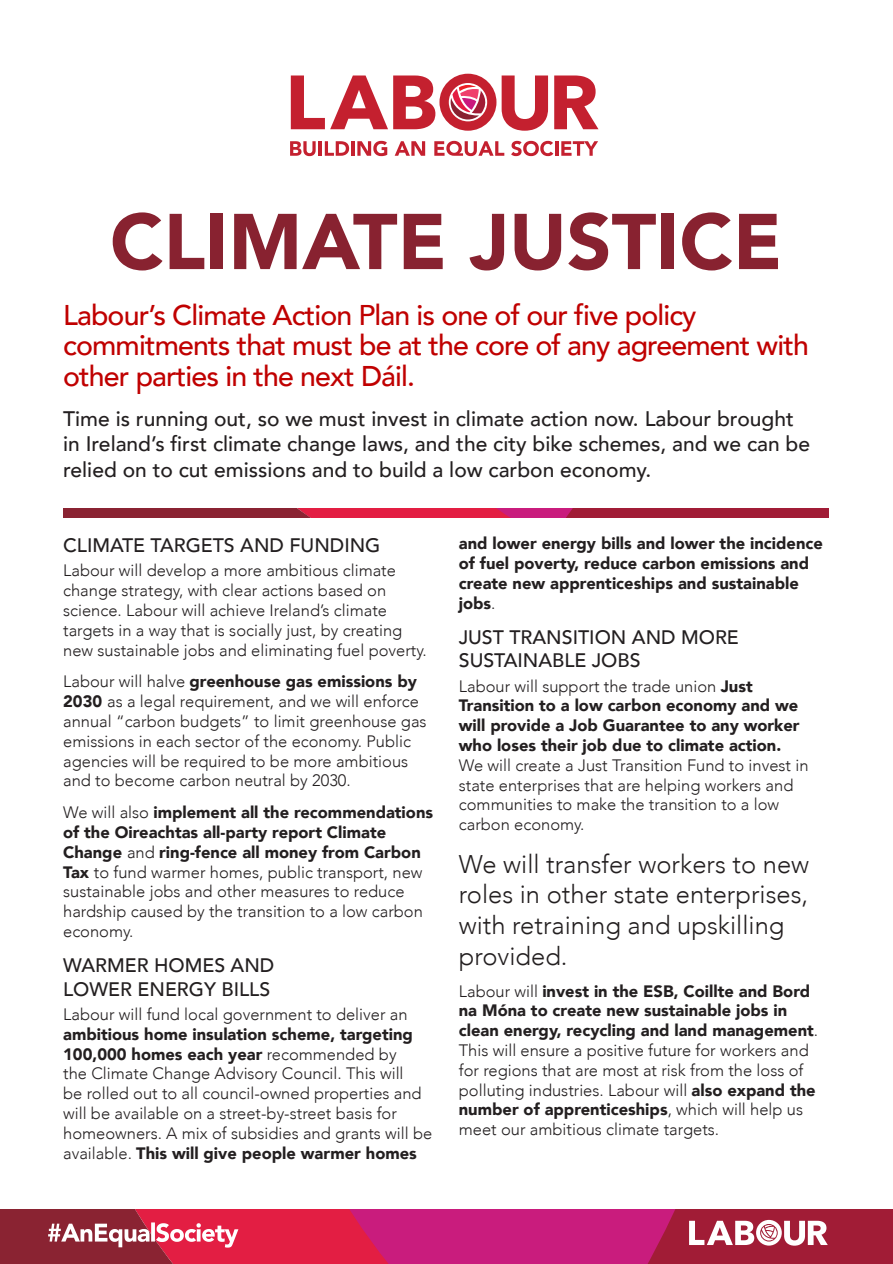
<style>
.page{position:relative;width:893px;height:1264px;background:#fff}
.page>*{position:absolute;margin:0;border:0;box-sizing:border-box;transform-origin:0 0}
.Heading_1{font:900 78px "Avenir";color:#882230}
.Heading_3{font:500 28.5px/30.8px "Avenir";letter-spacing:-.03em;color:#c00000}
.No_Spacing{font:300 25.5px/30.6px "Avenir";color:#231f20}
.No_Spacing-2{font:500 21px/25.5px "Avenir";color:#231f20}
.No_Spacing-3{font:500 19.5px/23.4px "Avenir";color:#231f20}
.No_Spacing-4{font:300 16.5px/19.8px "Avenir";color:#231f20}
.No_Spacing-5{font:900 16.5px/19.8px "Avenir";color:#231f20}
.s1{font-weight:900}
.s2{font-weight:300}
</style>
<div class="page">
<svg style="left:290px;top:141px;width:25px;height:15px"></svg>
<hr style="left:318px;top:141px;width:4px;height:15px;background:#c4202f">
<svg style="left:325px;top:141px;width:24px;height:15px"></svg>
<hr style="left:351px;top:141px;width:3px;height:15px;background:#c4202f">
<svg style="left:357px;top:141px;width:30px;height:15px"></svg>
<svg style="left:394px;top:141px;width:31px;height:15px"></svg>
<svg style="left:434px;top:141px;width:70px;height:15px"></svg>
<svg style="left:511px;top:141px;width:42px;height:15px"></svg>
<hr style="left:555px;top:141px;width:3px;height:15px;background:#c4202f">
<svg style="left:561px;top:141px;width:37px;height:15px"></svg>
<svg style="left:554px;top:75px;width:44px;height:54px"></svg>
<svg style="left:291px;top:74px;width:257px;height:57px"></svg>
<svg style="left:63px;top:508px;width:765px;height:9px;background:#ae1e3e"></svg>
<svg style="left:0;top:1209px;width:893px;height:55px;background:#c02d5e"></svg>
<p class="Heading_1" style="left:110px;top:175px;width:673px">CLIMATE JUSTICE</p>
<p class="Heading_3" style="left:63px;top:297px;width:747px">Labour’s Climate Action Plan is one of our five policy commitments that must be at the core of any agreement with other parties in the next Dáil.</p>
<p class="No_Spacing-2" style="left:63px;top:404px;width:748px">Time is running out, so we must invest in climate action now. Labour brought in Ireland’s first climate change laws, and the city bike schemes, and we can be relied on to cut emissions and to build a low carbon economy.</p>
<p class="No_Spacing-3" style="left:63px;top:532px;width:319px">CLIMATE TARGETS AND FUNDING</p>
<p class="No_Spacing-4" style="left:63px;top:560px;width:365px">Labour will develop a more ambitious climate change strategy, with clear actions based on science. Labour will achieve Ireland’s climate targets in a way that is socially just, by creating new sustainable jobs and eliminating fuel poverty.</p>
<p class="No_Spacing-4" style="left:63px;top:671px;width:365px">Labour will halve <span class="s1">greenhouse gas emissions by 2030</span> as a legal requirement, and we will enforce annual “carbon budgets” to limit greenhouse gas emissions in each sector of the economy. Public agencies will be required to be more ambitious and to become carbon neutral by 2030.</p>
<p class="No_Spacing-4" style="left:63px;top:802px;width:371px">We will also <span class="s1">implement all the recommendations of the Oireachtas all-party report Climate Change</span> and <span class="s1">ring-fence all money from Carbon Tax</span> to fund warmer homes, public transport, new sustainable jobs and other measures to reduce hardship caused by the transition to a low carbon economy.</p>
<p class="No_Spacing-3" style="left:63px;top:952px;width:213px">WARMER HOMES AND<br>LOWER ENERGY BILLS</p>
<p class="No_Spacing-4" style="left:63px;top:1004px;width:371px">Labour will fund local government to deliver an <span class="s1">ambitious home insulation scheme, targeting 100,000 homes each year</span> recommended by<br>the Climate Change Advisory Council. This will<br>be rolled out to all council-owned properties and will be available on a street-by-street basis for homeowners. A mix of subsidies and grants will be available. <span class="s1">This will give people warmer homes</span></p>
<p class="No_Spacing-5" style="left:459px;top:533px;width:365px">and lower energy bills and lower the incidence of fuel poverty, reduce carbon emissions and create new apprenticeships and sustainable jobs<span class="s2">.</span></p>
<p class="No_Spacing-3" style="left:459px;top:624px;width:281px">JUST TRANSITION AND MORE<br>SUSTAINABLE JOBS</p>
<p class="No_Spacing-4" style="left:459px;top:676px;width:351px">Labour will support the trade union <span class="s1">Just Transition to a low carbon economy and we will provide a Job Guarantee to any worker who loses their job due to climate action.<br></span>We will create a Just Transition Fund to invest in state enterprises that are helping workers and communities to make the transition to a low carbon economy.</p>
<p class="No_Spacing" style="left:459px;top:848px;width:352px">We will transfer workers to new roles in other state enterprises, with retraining and upskilling provided.</p>
<p class="No_Spacing-4" style="left:459px;top:980px;width:361px">Labour will <span class="s1">invest in the ESB, Coillte and Bord na Móna to create new sustainable jobs in clean energy, recycling and land management</span>.<br>This will ensure a positive future for workers and for regions that are most at risk from the loss of polluting industries. Labour will <span class="s1">also expand the number of apprenticeships</span>, which will help us meet our ambitious climate targets.</p>
</div>
